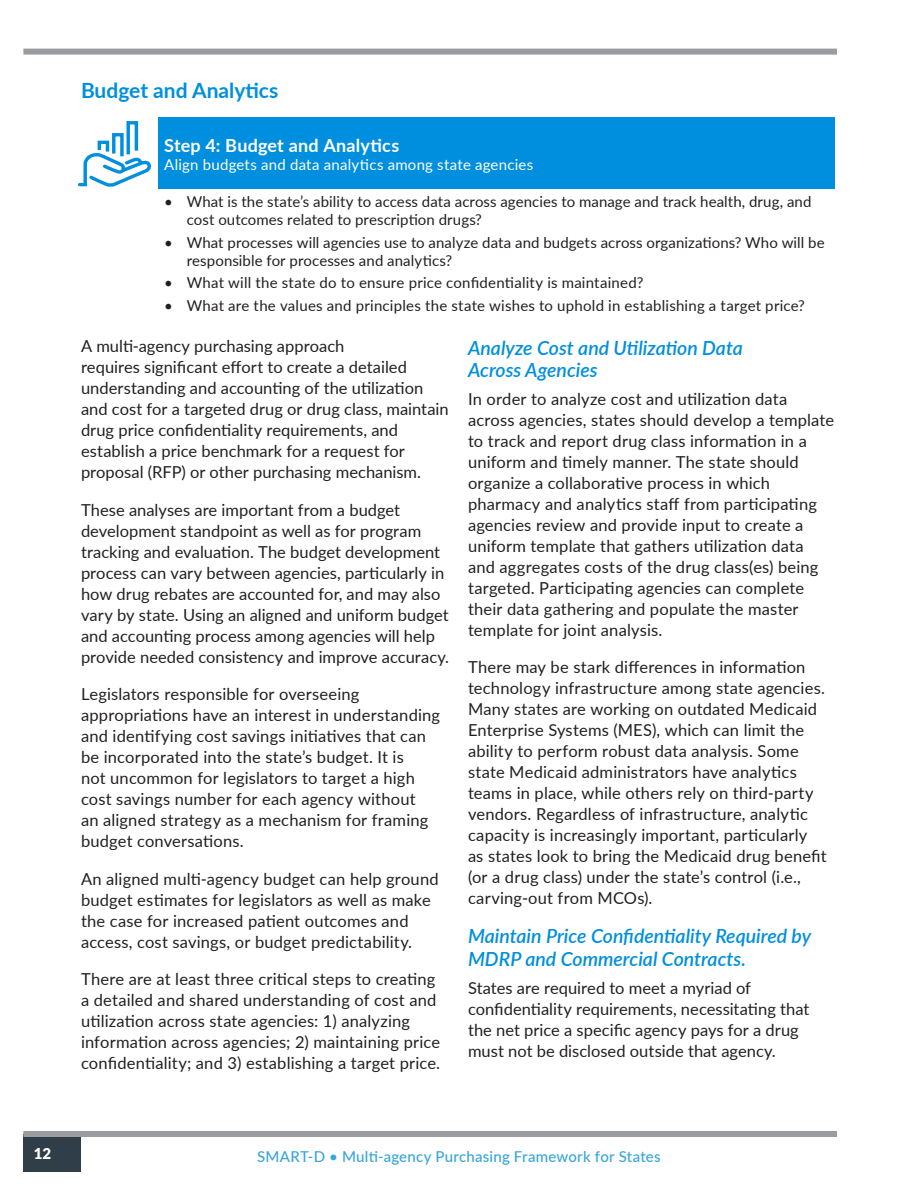
<style>
.page{position:relative;width:918px;height:1188px;background:#fff}
.page>*{position:absolute;margin:0;border:0;box-sizing:border-box;transform-origin:0 0}
.SUBTITLE1{font:700 21px "Lato";color:#008fde}
.SUBTITLE2{font:italic 600 19.5px/22.5px "Lato";color:#008fde}
.Center_-_Body_Text{font:700 18px "Lato";letter-spacing:.01em;color:#fff}
.Center_-_Body_Text-2{font:16.5px/21px "Lato";letter-spacing:.01em;color:#231f20}
.t1{font:15px/18px "Lato";letter-spacing:.01em;color:#231f20}
.t2{font:500 15px "Lato";letter-spacing:.015em;color:#37a5dd}
.Center_-_Body_Text-3{font:15px "Lato";letter-spacing:.015em;color:#fff}
.t3{font:900 15px "Lato";color:#fff}
</style>
<div class="page">
<div style="left:23px;top:1134px;width:58px;height:38px;background:#2f3e48"></div>
<div style="left:23px;top:49px;width:814px;height:6px;background:#9a9c9f"></div>
<div style="left:23px;top:1131px;width:814px;height:6px;background:#9a9c9f"></div>
<div style="left:158px;top:117px;width:677px;height:72px;background:#008fde"></div>
<svg style="left:78px;top:121px;width:73px;height:66px"></svg>
<p class="SUBTITLE1" style="left:81px;top:75px;width:199px">Budget and Analytics</p>
<p class="Center_-_Body_Text" style="left:164px;top:132px;width:237px">Step 4: Budget and Analytics</p>
<p class="Center_-_Body_Text-3" style="left:164px;top:153px;width:371px">Align budgets and data analytics among state agencies</p>
<p class="t1" style="left:187px;top:192px;width:626px;text-indent:-22px">• What is the state’s ability to access data across agencies to manage and track health, drug, and cost outcomes related to prescription drugs?</p>
<p class="t1" style="left:187px;top:233px;width:639px;text-indent:-22px">• What processes will agencies use to analyze data and budgets across organizations? Who will be responsible for processes and analytics?</p>
<p class="t1" style="left:164px;top:273px;width:481px">• What will the state do to ensure price confidentiality is maintained?</p>
<p class="t1" style="left:164px;top:296px;width:642px">• What are the values and principles the state wishes to uphold in establishing a target price?</p>
<p class="Center_-_Body_Text-2" style="left:81px;top:335px;width:369px">A multi-agency purchasing approach<br>requires significant effort to create a detailed understanding and accounting of the utilization and cost for a targeted drug or drug class, maintain drug price confidentiality requirements, and establish a price benchmark for a request for proposal (RFP) or other purchasing mechanism.</p>
<p class="Center_-_Body_Text-2" style="left:81px;top:498px;width:370px">These analyses are important from a budget development standpoint as well as for program tracking and evaluation. The budget development process can vary between agencies, particularly in how drug rebates are accounted for, and may also vary by state. Using an aligned and uniform budget and accounting process among agencies will help provide needed consistency and improve accuracy.</p>
<p class="Center_-_Body_Text-2" style="left:81px;top:683px;width:361px">Legislators responsible for overseeing appropriations have an interest in understanding and identifying cost savings initiatives that can be incorporated into the state’s budget. It is<br>not uncommon for legislators to target a high cost savings number for each agency without<br>an aligned strategy as a mechanism for framing budget conversations.</p>
<p class="Center_-_Body_Text-2" style="left:81px;top:867px;width:359px">An aligned multi-agency budget can help ground budget estimates for legislators as well as make the case for increased patient outcomes and access, cost savings, or budget predictability.</p>
<p class="Center_-_Body_Text-2" style="left:81px;top:968px;width:361px">There are at least three critical steps to creating a detailed and shared understanding of cost and utilization across state agencies: 1) analyzing information across agencies; 2) maintaining price confidentiality; and 3) establishing a target price.</p>
<p class="SUBTITLE2" style="left:468px;top:335px;width:276px">Analyze Cost and Utilization Data<br>Across Agencies</p>
<p class="Center_-_Body_Text-2" style="left:468px;top:388px;width:368px">In order to analyze cost and utilization data across agencies, states should develop a template to track and report drug class information in a uniform and timely manner. The state should organize a collaborative process in which pharmacy and analytics staff from participating agencies review and provide input to create a uniform template that gathers utilization data and aggregates costs of the drug class(es) being targeted. Participating agencies can complete their data gathering and populate the master template for joint analysis.</p>
<p class="Center_-_Body_Text-2" style="left:468px;top:656px;width:360px">There may be stark differences in information technology infrastructure among state agencies.<br>Many states are working on outdated Medicaid Enterprise Systems (MES), which can limit the ability to perform robust data analysis. Some state Medicaid administrators have analytics teams in place, while others rely on third-party vendors. Regardless of infrastructure, analytic capacity is increasingly important, particularly as states look to bring the Medicaid drug benefit (or a drug class) under the state’s control (i.e., carving-out from MCOs).</p>
<p class="SUBTITLE2" style="left:468px;top:924px;width:345px">Maintain Price Confidentiality Required by<br>MDRP and Commercial Contracts.</p>
<p class="Center_-_Body_Text-2" style="left:468px;top:976px;width:343px">States are required to meet a myriad of confidentiality requirements, necessitating that the net price a specific agency pays for a drug must not be disclosed outside that agency.</p>
<p class="t3" style="left:34px;top:1142px;width:19px">12</p>
<p class="t2" style="left:257px;top:1146px;width:405px">SMART-D • Multi-agency Purchasing Framework for States</p>
</div>
